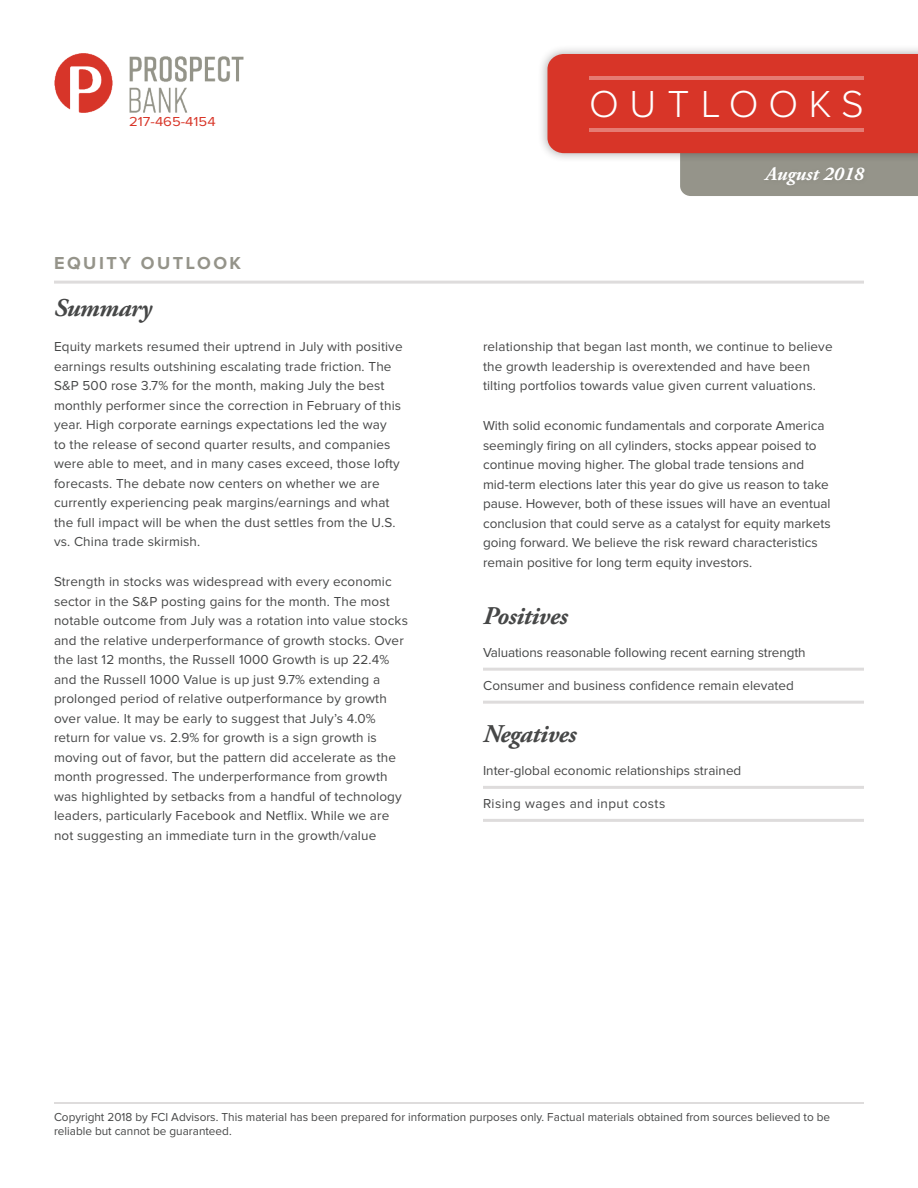
<style>
.page{position:relative;width:918px;height:1188px;background:#fff}
.page>*{position:absolute;margin:0;border:0;box-sizing:border-box;transform-origin:0 0}
.t1{font:300 39px "Proxima Nova";letter-spacing:.27em;color:#fff}
.bullets-square{font:italic 700 25.5px "Adobe Garamond Pro";letter-spacing:-.02em;color:#464747}
.palatino-main{font:italic 700 25.5px "Adobe Garamond Pro";letter-spacing:-.02em;color:#464747}
.t2{font:italic 700 19.5px "Adobe Garamond Pro";color:#fff}
.t3{font:700 18px "Proxima Nova";letter-spacing:.14em;color:#95948a}
.palatino-main-2{font:13.5px/19.5px "Proxima Nova";letter-spacing:.01em;color:#464747}
.bullets-square-2{font:13.5px "Proxima Nova";color:#464747}
.bullets-square-3{font:13.5px "Proxima Nova";letter-spacing:.03em;color:#464747}
.t4{font:13.5px "Proxima Nova";color:#d83528;scale:1.1 1}
.t5{font:12px/14.4px "Proxima Nova";color:#464747}
</style>
<div class="page">
<div style="left:538px;top:44px;width:380px;height:119px;background:#231f20;opacity:.38"></div>
<svg style="left:547px;top:54px;width:371px;height:142px;background:#d15b50"></svg>
<hr style="left:590px;top:76px;width:274px;height:4px;background:#e57b73">
<hr style="left:590px;top:128px;width:274px;height:4px;background:#e57b73">
<div style="left:760px;top:163px;width:109px;height:28px;background:#949389"></div>
<hr style="left:483px;top:668px;width:381px;height:3px;background:#dedcdc">
<hr style="left:483px;top:701px;width:381px;height:3px;background:#dedcdc">
<hr style="left:483px;top:786px;width:381px;height:3px;background:#dedcdc">
<hr style="left:483px;top:819px;width:381px;height:3px;background:#dedcdc">
<hr style="left:54px;top:281px;width:810px;height:3px;background:#dedcdc">
<hr style="left:54px;top:1102px;width:810px;height:2px;background:#dedcdc">
<img style="left:54px;top:54px;width:189px;height:58px">
<p class="t4" style="left:129px;top:116px;width:80px">217-465-4154</p>
<p class="t3" style="left:54px;top:254px;width:189px">EQUITY OUTLOOK</p>
<p class="bullets-square" style="left:54px;top:293px;width:99px">Summary</p>
<p class="palatino-main-2" style="left:54px;top:338px;width:350px">Equity markets resumed their uptrend in July with positive earnings results outshining escalating trade friction. The S&amp;P 500 rose 3.7% for the month, making July the best monthly performer since the correction in February of this year. High corporate earnings expectations led the way<br>to the release of second quarter results, and companies were able to meet, and in many cases exceed, those lofty forecasts. The debate now centers on whether we are currently experiencing peak margins/earnings and what the full impact will be when the dust settles from the U.S. vs. China trade skirmish.</p>
<p class="palatino-main-2" style="left:54px;top:573px;width:355px">Strength in stocks was widespread with every economic sector in the S&amp;P posting gains for the month. The most notable outcome from July was a rotation into value stocks and the relative underperformance of growth stocks. Over the last 12 months, the Russell 1000 Growth is up 22.4% and the Russell 1000 Value is up just 9.7% extending a prolonged period of relative outperformance by growth over value. It may be early to suggest that July’s 4.0% return for value vs. 2.9% for growth is a sign growth is moving out of favor, but the pattern did accelerate as the month progressed. The underperformance from growth was highlighted by setbacks from a handful of technology leaders, particularly Facebook and Netflix. While we are not suggesting an immediate turn in the growth/value</p>
<h1 class="t1" style="left:589px;top:86px;width:276px">OUTLOOKS</h1>
<h3 class="t2" style="left:766px;top:162px;width:100px">August 2018</h3>
<p class="palatino-main-2" style="left:483px;top:338px;width:351px">relationship that began last month, we continue to believe the growth leadership is overextended and have been tilting portfolios towards value given current valuations.</p>
<p class="palatino-main-2" style="left:483px;top:417px;width:349px">With solid economic fundamentals and corporate America seemingly firing on all cylinders, stocks appear poised to continue moving higher. The global trade tensions and mid-term elections later this year do give us reason to take pause. However, both of these issues will have an eventual conclusion that could serve as a catalyst for equity markets going forward. We believe the risk reward characteristics remain positive for long term equity investors.</p>
<p class="palatino-main" style="left:483px;top:601px;width:86px">Positives</p>
<p class="bullets-square-2" style="left:483px;top:646px;width:324px">Valuations reasonable following recent earning strength</p>
<p class="bullets-square-2" style="left:483px;top:679px;width:312px">Consumer and business confidence remain elevated</p>
<p class="bullets-square" style="left:483px;top:720px;width:95px">Negatives</p>
<p class="bullets-square-2" style="left:483px;top:765px;width:260px">Inter-global economic relationships strained</p>
<p class="bullets-square-3" style="left:483px;top:798px;width:184px">Rising wages and input costs</p>
<p class="t5" style="left:54px;top:1110px;width:778px">Copyright 2018 by FCI Advisors. This material has been prepared for information purposes only. Factual materials obtained from sources believed to be reliable but cannot be guaranteed.</p>
</div>
